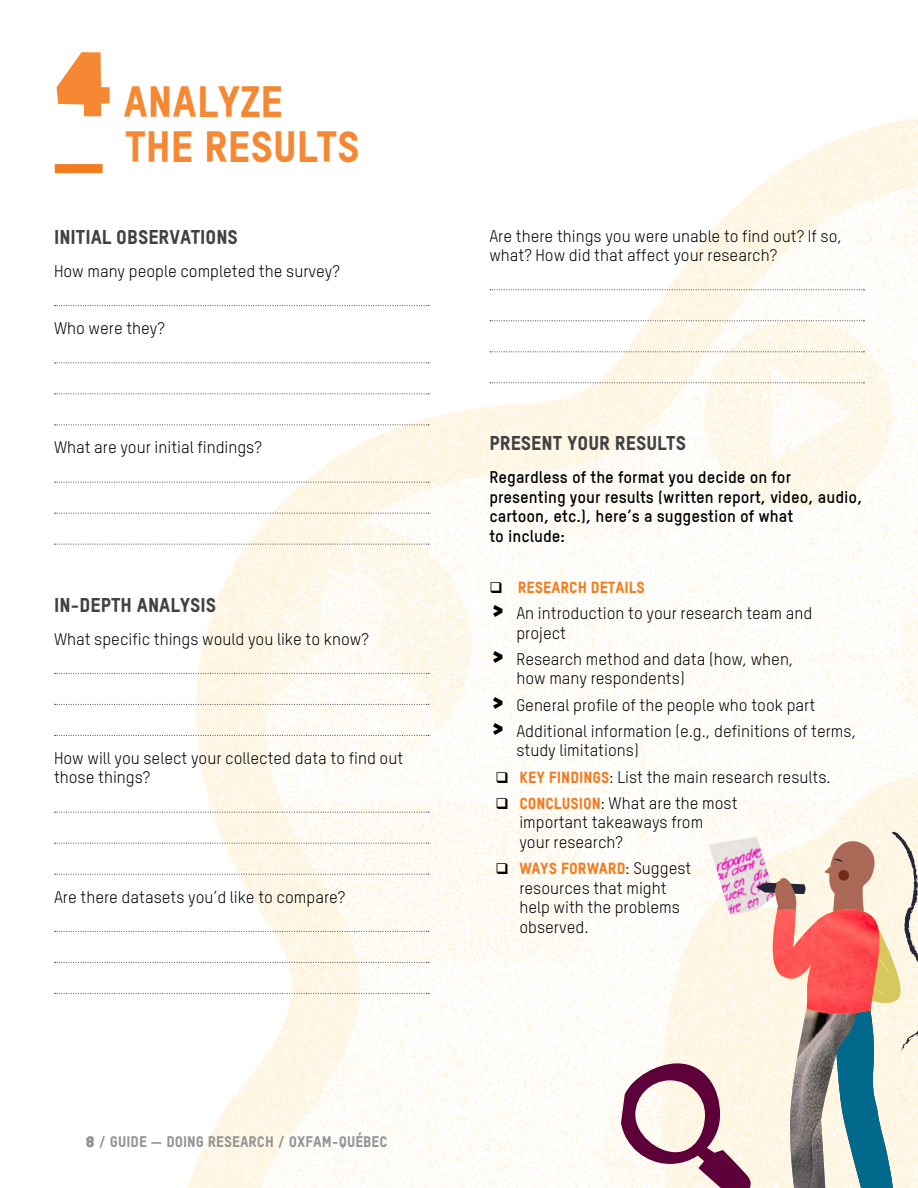
<style>
.page{position:relative;width:918px;height:1188px;background:#fff}
.page>*{position:absolute;margin:0;border:0;box-sizing:border-box;transform-origin:0 0}
.t1{font:42.75px/45px "Oxfam TSTARPRO Headline";color:#f68733}
.t2{font:19.5px "Oxfam TSTARPRO Headline";color:#414042}
.t3{font:16.5px/19.5px "Oxfam TSTARPRO";color:#000}
.t4{font:700 16.5px/19.5px "Oxfam TSTARPRO";color:#000}
.t5{font:15.75px "Oxfam TSTARPRO Headline";color:#f47b20}
.t6{font:15px "Oxfam TSTARPRO Headline";color:#939598}
.s1{font-family:"Oxfam Global Headline";font-size:90px}
.s2{font-family:"Oxfam Global Headline"}
.s3{color:#000}
.s4{font-family:"Oxfam Global Headline";font-size:22.5px}
.s5{font-family:"Oxfam TSTARPRO Headline";font-size:15.75px;color:#f47b20}
.s6{font-family:"Oxfam TSTARPRO";font-size:16.5px;color:#000}
</style>
<div class="page">
<img style="left:91px;top:118px;width:827px;height:1070px">
<svg style="left:55px;top:305px;width:374px;height:1px"></svg>
<svg style="left:55px;top:362px;width:374px;height:1px"></svg>
<svg style="left:55px;top:393px;width:374px;height:1px"></svg>
<svg style="left:55px;top:424px;width:374px;height:1px"></svg>
<svg style="left:55px;top:482px;width:374px;height:1px"></svg>
<svg style="left:55px;top:513px;width:374px;height:1px"></svg>
<svg style="left:55px;top:544px;width:374px;height:1px"></svg>
<svg style="left:55px;top:673px;width:374px;height:1px"></svg>
<svg style="left:55px;top:704px;width:374px;height:1px"></svg>
<svg style="left:55px;top:735px;width:374px;height:1px"></svg>
<svg style="left:55px;top:812px;width:374px;height:1px"></svg>
<svg style="left:55px;top:843px;width:374px;height:1px"></svg>
<svg style="left:55px;top:874px;width:374px;height:1px"></svg>
<svg style="left:490px;top:289px;width:374px;height:1px"></svg>
<svg style="left:490px;top:320px;width:374px;height:1px"></svg>
<svg style="left:490px;top:351px;width:374px;height:1px"></svg>
<svg style="left:490px;top:382px;width:374px;height:1px"></svg>
<div style="left:55px;top:164px;width:48px;height:9px;background:#f47b20"></div>
<svg style="left:54px;top:896px;width:567px;height:199px"></svg>
<svg style="left:621px;top:832px;width:297px;height:356px"></svg>
<svg style="left:509px;top:783px;width:15px;height:1px"></svg>
<svg style="left:509px;top:809px;width:15px;height:1px"></svg>
<svg style="left:509px;top:874px;width:15px;height:1px"></svg>
<h1 class="t1" style="left:125px;top:78px;width:236px;text-indent:-72px"><span class="s1">4</span> ANALYZE<br>THE RESULTS</h1>
<p class="t2" style="left:54px;top:225px;width:185px">INITIAL OBSERVATIONS</p>
<p class="t3" style="left:54px;top:261px;width:287px">How many people completed the survey?</p>
<p class="t3" style="left:54px;top:318px;width:112px">Who were they?</p>
<p class="t3" style="left:54px;top:438px;width:209px">What are your initial findings?</p>
<p class="t2" style="left:54px;top:593px;width:164px">IN-DEPTH ANALYSIS</p>
<p class="t3" style="left:54px;top:629px;width:316px">What specific things would you like to know?</p>
<p class="t3" style="left:54px;top:748px;width:351px">How will you select your collected data to find out those things?</p>
<p class="t3" style="left:54px;top:887px;width:293px">Are there datasets you’d like to compare?</p>
<p class="t6" style="left:86px;top:1132px;width:304px"><span class="s2">8</span> / GUIDE — DOING RESEARCH / OXFAM-QUÉBEC</p>
<p class="t3" style="left:489px;top:226px;width:354px">Are there things you were unable to find out? If so, what? How did that affect your research?</p>
<p class="t2" style="left:489px;top:431px;width:198px">PRESENT YOUR RESULTS</p>
<p class="t4" style="left:489px;top:468px;width:375px">Regardless of the format you decide on for presenting your results (written report, video, audio, cartoon, etc.), here’s a suggestion of what<br>to include:</p>
<p class="t5" style="left:489px;top:578px;width:157px"><span class="s3">❑</span> RESEARCH DETAILS</p>
<p class="t3" style="left:516px;top:603px;width:297px;text-indent:-24px"><span class="s4">&gt;</span> An introduction to your research team and project</p>
<p class="t3" style="left:516px;top:649px;width:279px;text-indent:-24px"><span class="s4">&gt;</span> Research method and data (how, when, how many respondents)</p>
<p class="t3" style="left:492px;top:692px;width:365px;line-height:26.2px"><span class="s4">&gt;</span> General profile of the people who took part<br><span class="s4">&gt;</span> Additional information (e.g., definitions of terms,</p>
<p class="t3" style="left:516px;top:741px;width:124px">study limitations)</p>
<p class="t3" style="left:495px;top:767px;width:337px">❑ <span class="s5">KEY FINDINGS</span>: List the main research results.</p>
<p class="t3" style="left:519px;top:793px;width:220px;text-indent:-24px">❑ <span class="s5">CONCLUSION</span>: What are the most important takeaways from your research?</p>
<p class="t5" style="left:495px;top:859px;width:198px"><span class="s3">❑</span> WAYS FORWARD<span class="s6">: Suggest</span></p>
<p class="t3" style="left:519px;top:878px;width:162px">resources that might help with the problems observed.</p>
</div>
